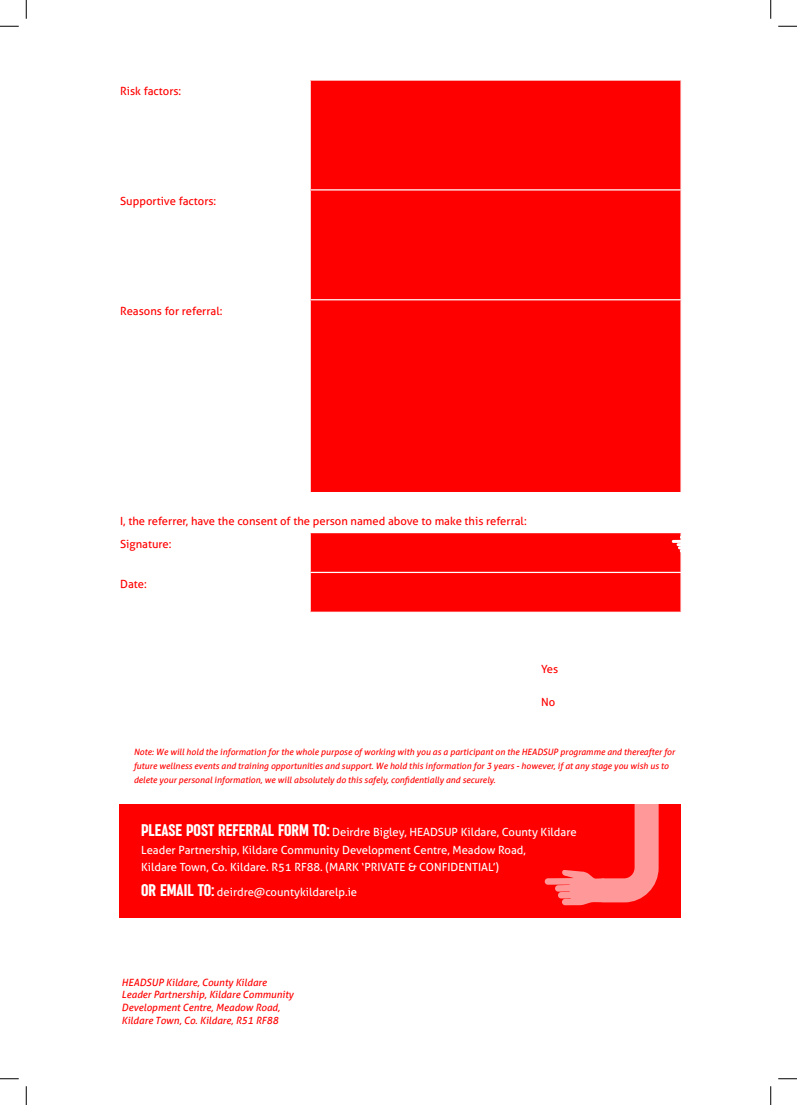
<style>
.page{position:relative;width:797px;height:1105px;background:#fff}
.page>*{position:absolute;margin:0;border:0;box-sizing:border-box;transform-origin:0 0}
.t1{font:11.25px/17.5px "Aller";color:#fff}
.t2{font:11.25px/22.5px "Aller";color:#f00}
.t3{font:italic 10px/12.5px "Aller";color:#f00}
.t4{font:italic 8.75px/13.8px "Aller";color:#f00}
.s1{font-family:"Sugo Pro Classic";font-size:17.5px}
</style>
<div class="page">
<div style="left:119px;top:804px;width:562px;height:114px;background:#f00"></div>
<svg style="left:544px;top:804px;width:115px;height:102px"></svg>
<svg style="left:311px;top:81px;width:369px;height:531px;background:#ff1313"></svg>
<hr style="left:310px;top:189px;width:371px;height:2px;background:#fff">
<hr style="left:310px;top:299px;width:371px;height:1px;background:#fff">
<hr style="left:310px;top:492px;width:371px;height:1px;background:#fff">
<hr style="left:310px;top:532px;width:371px;height:1px;background:#fff">
<hr style="left:310px;top:572px;width:371px;height:1px;background:#fff">
<svg style="left:671px;top:536px;width:10px;height:16px"></svg>
<svg style="left:0;top:25px;width:19px;height:2px"></svg>
<svg style="left:778px;top:25px;width:19px;height:2px"></svg>
<svg style="left:0;top:1078px;width:19px;height:1px"></svg>
<svg style="left:778px;top:1078px;width:19px;height:1px"></svg>
<svg style="left:25px;top:0;width:2px;height:19px"></svg>
<svg style="left:25px;top:1086px;width:2px;height:19px"></svg>
<svg style="left:770px;top:0;width:1px;height:19px"></svg>
<svg style="left:770px;top:1086px;width:1px;height:19px"></svg>
<p class="t2" style="left:120px;top:81px;width:63px">Risk factors:</p>
<p class="t2" style="left:120px;top:191px;width:98px">Supportive factors:</p>
<p class="t2" style="left:120px;top:301px;width:104px">Reasons for referral:</p>
<p class="t2" style="left:120px;top:511px;width:408px">I, the referrer, have the consent of the person named above to make this referral:<br>Signature:</p>
<p class="t2" style="left:120px;top:574px;width:28px">Date:</p>
<p class="t2" style="left:541px;top:659px;width:19px">Yes</p>
<p class="t2" style="left:541px;top:691px;width:16px">No</p>
<p class="t4" style="left:134px;top:746px;width:543px">Note: We will hold the information for the whole purpose of working with you as a participant on the HEADSUP programme and thereafter for future wellness events and training opportunities and support. We hold this information for 3 years - however, if at any stage you wish us to delete your personal information, we will absolutely do this safely, confidentially and securely.</p>
<p class="t1" style="left:141px;top:824px;width:437px"><span class="s1">PLEASE POST REFERRAL FORM TO:</span> Deirdre Bigley, HEADSUP Kildare, County Kildare<br>Leader Partnership, Kildare Community Development Centre, Meadow Road,<br>Kildare Town, Co. Kildare. R51 RF88. (MARK ‘PRIVATE &amp; CONFIDENTIAL’)</p>
<p class="t1" style="left:141px;top:884px;width:218px"><span class="s1">OR EMAIL TO:</span> deirdre@countykildarelp.ie</p>
<p class="t3" style="left:122px;top:977px;width:173px">HEADSUP Kildare, County Kildare Leader Partnership, Kildare Community Development Centre, Meadow Road, Kildare Town, Co. Kildare, R51 RF88</p>
</div>
